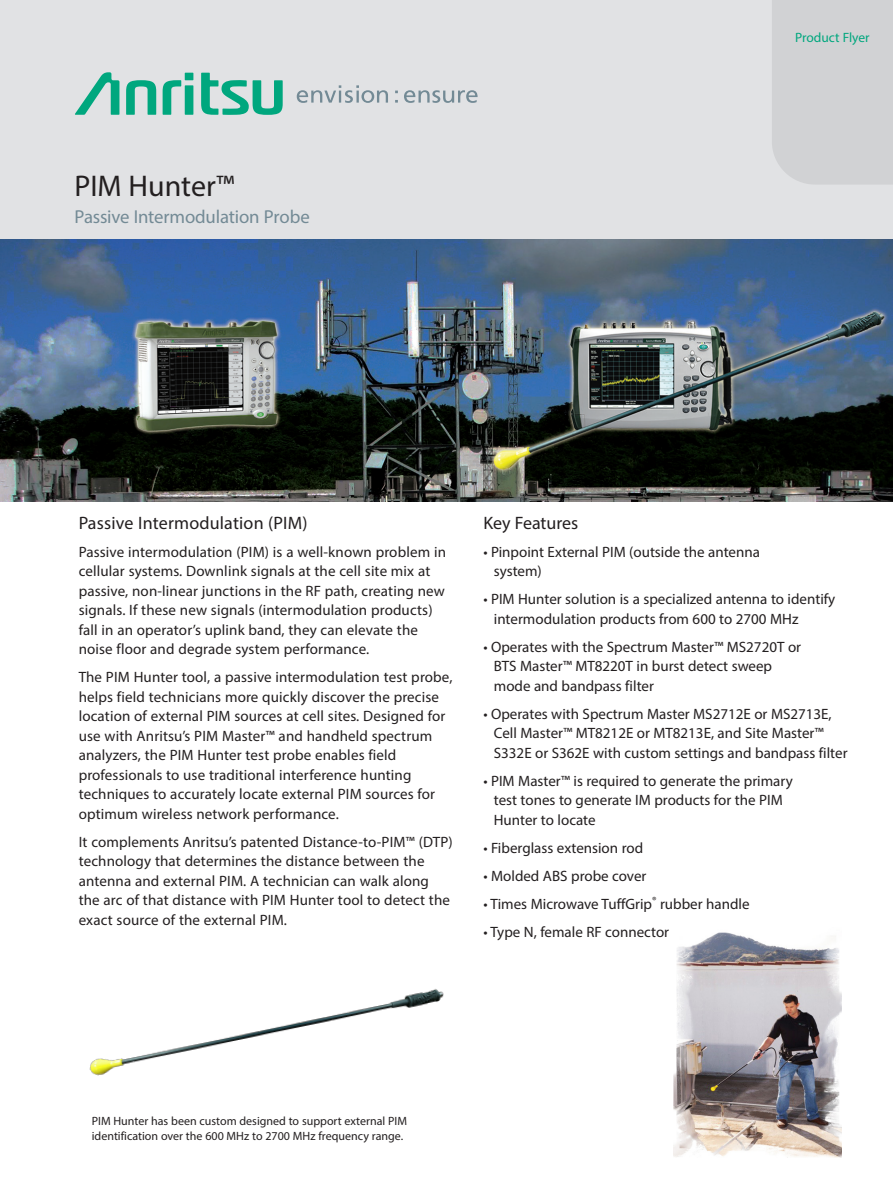
<style>
.page{position:relative;width:893px;height:1191px;background:#fff}
.page>*{position:absolute;margin:0;border:0;box-sizing:border-box;transform-origin:0 0}
._30pt_Head{font:30px "Myriad Pro";color:#231f20}
._30pt_Head-2{font:18.75px "Myriad Pro";letter-spacing:-.01em;color:#738a95}
.Body_Text_10_pt_Not{font:18px "Myriad Pro";letter-spacing:.01em;color:#231f20}
.Head1{font:18px "Myriad Pro";color:#231f20}
.Body_Text_10_pt_Not-2{font:15px/19.5px "Myriad Pro";letter-spacing:.01em;color:#231f20}
.Head1-2{font:13.5px "Myriad Pro";color:#00a77e}
._36pt_Head{font:12px/15px "Myriad Pro";color:#231f20}
</style>
<div class="page">
<div style="left:0;top:0;width:893px;height:429px;background:#e1e2e4"></div>
<div style="left:772px;top:0;width:121px;height:184px;background:#d1d2d4"></div>
<svg style="left:75px;top:72px;width:208px;height:43px"></svg>
<svg style="left:297px;top:85px;width:91px;height:18px"></svg>
<svg style="left:404px;top:90px;width:74px;height:13px"></svg>
<img style="left:0;top:239px;width:893px;height:263px">
<img style="left:674px;top:932px;width:168px;height:225px">
<img style="left:89px;top:989px;width:355px;height:87px">
<p class="_30pt_Head" style="left:74px;top:168px;width:162px">PIM Hunter™</p>
<p class="_30pt_Head-2" style="left:74px;top:205px;width:237px">Passive Intermodulation Probe</p>
<p class="Head1-2" style="left:795px;top:29px;width:76px">Product Flyer</p>
<p class="Body_Text_10_pt_Not" style="left:79px;top:511px;width:230px">Passive Intermodulation (PIM)</p>
<p class="Body_Text_10_pt_Not-2" style="left:79px;top:542px;width:369px">Passive intermodulation (PIM) is a well-known problem in cellular systems. Downlink signals at the cell site mix at passive, non-linear junctions in the RF path, creating new signals. If these new signals (intermodulation products) fall in an operator’s uplink band, they can elevate the noise floor and degrade system performance.</p>
<p class="Body_Text_10_pt_Not-2" style="left:79px;top:667px;width:375px">The PIM Hunter tool, a passive intermodulation test probe, helps field technicians more quickly discover the precise location of external PIM sources at cell sites. Designed for use with Anritsu’s PIM Master™ and handheld spectrum analyzers, the PIM Hunter test probe enables field professionals to use traditional interference hunting techniques to accurately locate external PIM sources for optimum wireless network performance.</p>
<p class="Body_Text_10_pt_Not-2" style="left:79px;top:832px;width:376px">It complements Anritsu’s patented Distance-to-PIM™ (DTP) technology that determines the distance between the antenna and external PIM. A technician can walk along the arc of that distance with PIM Hunter tool to detect the exact source of the external PIM.</p>
<p class="Head1" style="left:483px;top:511px;width:97px">Key Features</p>
<p class="Body_Text_10_pt_Not-2" style="left:494px;top:542px;width:268px;text-indent:-10px">• Pinpoint External PIM (outside the antenna system)</p>
<p class="Body_Text_10_pt_Not-2" style="left:494px;top:589px;width:343px;text-indent:-10px">• PIM Hunter solution is a specialized antenna to identify intermodulation products from 600 to 2700 MHz</p>
<p class="Body_Text_10_pt_Not-2" style="left:494px;top:637px;width:309px;text-indent:-10px">• Operates with the Spectrum Master™ MS2720T or<br>BTS Master™ MT8220T in burst detect sweep mode and bandpass filter</p>
<p class="Body_Text_10_pt_Not-2" style="left:494px;top:704px;width:355px;text-indent:-10px">• Operates with Spectrum Master MS2712E or MS2713E,<br>Cell Master™ MT8212E or MT8213E, and Site Master™<br>S332E or S362E with custom settings and bandpass filter</p>
<p class="Body_Text_10_pt_Not-2" style="left:494px;top:771px;width:301px;text-indent:-10px">• PIM Master™ is required to generate the primary test tones to generate IM products for the PIM<br>Hunter to locate</p>
<p class="Body_Text_10_pt_Not-2" style="left:483px;top:838px;width:161px">• Fiberglass extension rod</p>
<p class="Body_Text_10_pt_Not-2" style="left:483px;top:866px;width:165px">• Molded ABS probe cover</p>
<p class="Body_Text_10_pt_Not-2" style="left:483px;top:894px;width:268px">• Times Microwave TuffGrip<sup>®</sup> rubber handle</p>
<p class="Body_Text_10_pt_Not-2" style="left:483px;top:922px;width:187px">• Type N, female RF connector</p>
<p class="_36pt_Head" style="left:92px;top:1113px;width:317px">PIM Hunter has been custom designed to support external PIM identification over the 600 MHz to 2700 MHz frequency range.</p>
</div>
